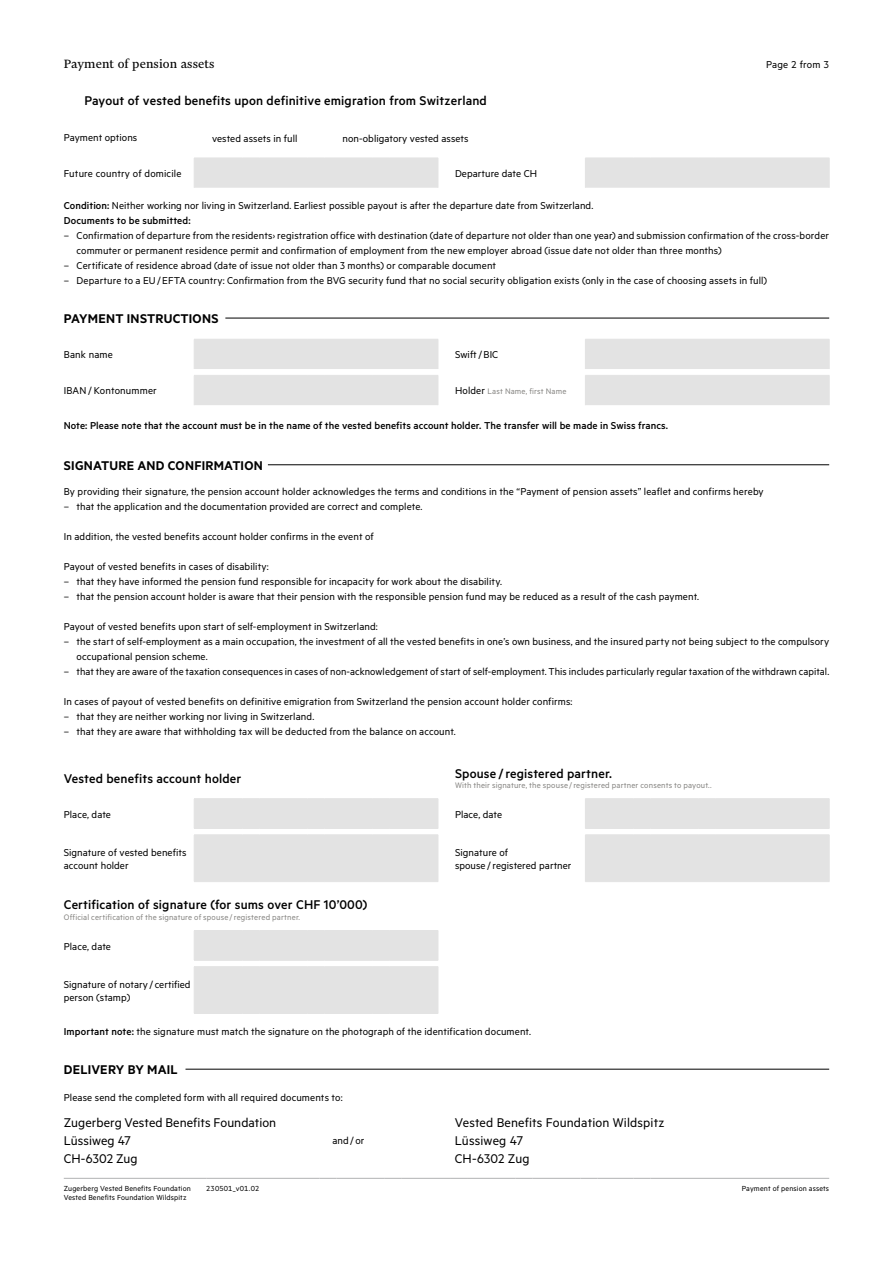
<style>
.page{position:relative;width:893px;height:1263px;background:#fff}
.page>*{position:absolute;margin:0;border:0;box-sizing:border-box;transform-origin:0 0}
.t1{font:500 14.25px "Metric";letter-spacing:.01em;color:#000}
.t2{font:14.25px/18px "Metric";letter-spacing:.005em;color:#000}
.t3{font:600 14.25px "Metric";letter-spacing:.015em;color:#000}
.t4{font:14.25px "Financier Text";letter-spacing:.005em;color:#000}
.t5{font:11.25px/13.5px "Metric";letter-spacing:.01em;color:#000}
.t6{font:500 11.25px "Metric";letter-spacing:.005em;color:#000}
.t7{font:9px "Metric";letter-spacing:.015em;color:#878683}
.t8{font:8.25px/9px "Metric";letter-spacing:.015em;color:#000}
.s1{font-weight:500}
.s2{font-size:11.25px;color:#000}
</style>
<div class="page">
<hr style="left:64px;top:1178px;width:142px;height:1px;background:#b1b2b3">
<hr style="left:206px;top:1178px;width:114px;height:1px;background:#b1b2b3">
<svg style="left:320px;top:1178px;width:17px;height:1px"></svg>
<hr style="left:337px;top:1178px;width:48px;height:1px;background:#b1b2b3">
<svg style="left:385px;top:1178px;width:17px;height:1px"></svg>
<hr style="left:402px;top:1178px;width:48px;height:1px;background:#b1b2b3">
<svg style="left:450px;top:1178px;width:17px;height:1px"></svg>
<hr style="left:467px;top:1178px;width:48px;height:1px;background:#b1b2b3">
<svg style="left:515px;top:1178px;width:17px;height:1px"></svg>
<hr style="left:532px;top:1178px;width:48px;height:1px;background:#b1b2b3">
<svg style="left:580px;top:1178px;width:17px;height:1px"></svg>
<hr style="left:597px;top:1178px;width:37px;height:1px;background:#b1b2b3">
<svg style="left:634px;top:1178px;width:17px;height:1px"></svg>
<hr style="left:651px;top:1178px;width:178px;height:1px;background:#b1b2b3">
<hr style="left:185px;top:1069px;width:644px;height:1px;background:#000">
<div style="left:194px;top:930px;width:245px;height:84px;background:#e3e3e3"></div>
<hr style="left:390px;top:1013px;width:48px;height:1px;background:#e3e3e3">
<div style="left:585px;top:798px;width:245px;height:84px;background:#e3e3e3"></div>
<hr style="left:781px;top:881px;width:48px;height:1px;background:#e3e3e3">
<div style="left:194px;top:798px;width:245px;height:84px;background:#e3e3e3"></div>
<hr style="left:390px;top:881px;width:48px;height:1px;background:#e3e3e3">
<hr style="left:268px;top:464px;width:561px;height:1px;background:#000">
<svg style="left:194px;top:339px;width:636px;height:66px"></svg>
<hr style="left:225px;top:318px;width:604px;height:1px;background:#000">
<svg style="left:194px;top:158px;width:635px;height:30px"></svg>
<hr style="left:781px;top:158px;width:48px;height:1px;background:#e3e3e3">
<hr style="left:829px;top:158px;width:1px;height:30px;background:#e3e3e3">
<p class="t4" style="left:64px;top:56px;width:152px">Payment of pension assets</p>
<p class="t5" style="left:766px;top:57px;width:64px">Page 2 from 3</p>
<p class="t1" style="left:84px;top:93px;width:404px">Payout of vested benefits upon definitive emigration from Switzerland</p>
<p class="t5" style="left:64px;top:130px;width:75px">Payment options</p>
<p class="t5" style="left:212px;top:131px;width:87px">vested assets in full</p>
<p class="t5" style="left:342px;top:131px;width:128px">non-obligatory vested assets</p>
<p class="t5" style="left:64px;top:166px;width:119px">Future country of domicile</p>
<p class="t5" style="left:455px;top:166px;width:84px">Departure date CH</p>
<p class="t5" style="left:64px;top:198px;width:531px;line-height:15px"><span class="s1">Condition:</span> Neither working nor living in Switzerland. Earliest possible payout is after the departure date from Switzerland.<br><span class="s1">Documents to be submitted:</span></p>
<p class="t5" style="left:77px;top:228px;width:754px;line-height:15px;text-indent:-13px">– Confirmation of departure from the residents› registration office with destination (date of departure not older than one year) and submission confirmation of the cross-border commuter or permanent residence permit and confirmation of employment from the new employer abroad (issue date not older than three months)</p>
<p class="t5" style="left:64px;top:258px;width:434px">– Certificate of residence abroad (date of issue not older than 3 months) or comparable document</p>
<p class="t5" style="left:64px;top:273px;width:705px">– Departure to a EU/EFTA country: Confirmation from the BVG security fund that no social security obligation exists (only in the case of choosing assets in full)</p>
<p class="t3" style="left:64px;top:310px;width:156px">PAYMENT INSTRUCTIONS</p>
<p class="t5" style="left:64px;top:348px;width:51px">Bank name</p>
<p class="t5" style="left:455px;top:348px;width:45px">Swift/ BIC</p>
<p class="t5" style="left:64px;top:384px;width:95px">IBAN/ Kontonummer</p>
<p class="t7" style="left:455px;top:386px;width:113px"><span class="s2">Holder</span> Last Name, first Name</p>
<p class="t6" style="left:64px;top:418px;width:606px">Note: Please note that the account must be in the name of the vested benefits account holder. The transfer will be made in Swiss francs.</p>
<p class="t3" style="left:64px;top:457px;width:201px">SIGNATURE AND CONFIRMATION</p>
<p class="t5" style="left:64px;top:484px;width:701px">By providing their signature, the pension account holder acknowledges the terms and conditions in the “Payment of pension assets” leaflet and confirms hereby</p>
<p class="t5" style="left:64px;top:499px;width:360px">– that the application and the documentation provided are correct and complete.</p>
<p class="t5" style="left:64px;top:529px;width:311px">In addition, the vested benefits account holder confirms in the event of</p>
<p class="t5" style="left:64px;top:559px;width:207px">Payout of vested benefits in cases of disability:</p>
<p class="t5" style="left:64px;top:574px;width:440px">– that they have informed the pension fund responsible for incapacity for work about the disability.</p>
<p class="t5" style="left:64px;top:589px;width:637px">– that the pension account holder is aware that their pension with the responsible pension fund may be reduced as a result of the cash payment.</p>
<p class="t5" style="left:64px;top:619px;width:316px">Payout of vested benefits upon start of self-employment in Switzerland:</p>
<p class="t5" style="left:77px;top:633px;width:754px;line-height:15px;text-indent:-13px">– the start of self-employment as a main occupation, the investment of all the vested benefits in one’s own business, and the insured party not being subject to the compulsory occupational pension scheme.</p>
<p class="t5" style="left:64px;top:664px;width:767px">– that they are aware of the taxation consequences in cases of non-acknowledgement of start of self-employment. This includes particularly regular taxation of the withdrawn capital.</p>
<p class="t5" style="left:64px;top:694px;width:510px">In cases of payout of vested benefits on definitive emigration from Switzerland the pension account holder confirms:</p>
<p class="t5" style="left:64px;top:709px;width:252px">– that they are neither working nor living in Switzerland.</p>
<p class="t5" style="left:64px;top:724px;width:393px">– that they are aware that withholding tax will be deducted from the balance on account.</p>
<p class="t1" style="left:64px;top:770px;width:179px">Vested benefits account holder</p>
<p class="t5" style="left:64px;top:807px;width:49px">Place, date</p>
<p class="t5" style="left:64px;top:845px;width:124px">Signature of vested benefits account holder</p>
<p class="t1" style="left:64px;top:897px;width:305px">Certification of signature (for sums over CHF 10’000)</p>
<p class="t7" style="left:64px;top:912px;width:238px">Official certification of the signature of spouse/registered partner.</p>
<p class="t5" style="left:64px;top:939px;width:49px">Place, date</p>
<p class="t5" style="left:64px;top:977px;width:128px">Signature of notary / certified person (stamp)</p>
<p class="t1" style="left:455px;top:765px;width:159px">Spouse /registered partner.</p>
<p class="t7" style="left:455px;top:780px;width:258px">With their signature, the spouse/registered partner consents to payout..</p>
<p class="t5" style="left:455px;top:807px;width:49px">Place, date</p>
<p class="t5" style="left:455px;top:845px;width:118px">Signature of<br>spouse /registered partner</p>
<p class="t5" style="left:64px;top:1025px;width:469px"><span class="s1">Important note:</span> the signature must match the signature on the photograph of the identification document.</p>
<p class="t3" style="left:64px;top:1061px;width:115px">DELIVERY BY MAIL</p>
<p class="t5" style="left:64px;top:1091px;width:280px">Please send the completed form with all required documents to:</p>
<p class="t2" style="left:64px;top:1113px;width:214px">Zugerberg Vested Benefits Foundation<br>Lüssiweg 47<br>CH-6302 Zug</p>
<p class="t5" style="left:332px;top:1133px;width:34px">and/ or</p>
<p class="t2" style="left:455px;top:1113px;width:211px">Vested Benefits Foundation Wildspitz<br>Lüssiweg 47<br>CH-6302 Zug</p>
<p class="t8" style="left:64px;top:1183px;width:128px">Zugerberg Vested Benefits Foundation<br>Vested Benefits Foundation Wildspitz</p>
<p class="t8" style="left:206px;top:1183px;width:55px">230501_v01.02</p>
<p class="t8" style="left:742px;top:1183px;width:89px">Payment of pension assets</p>
</div>
